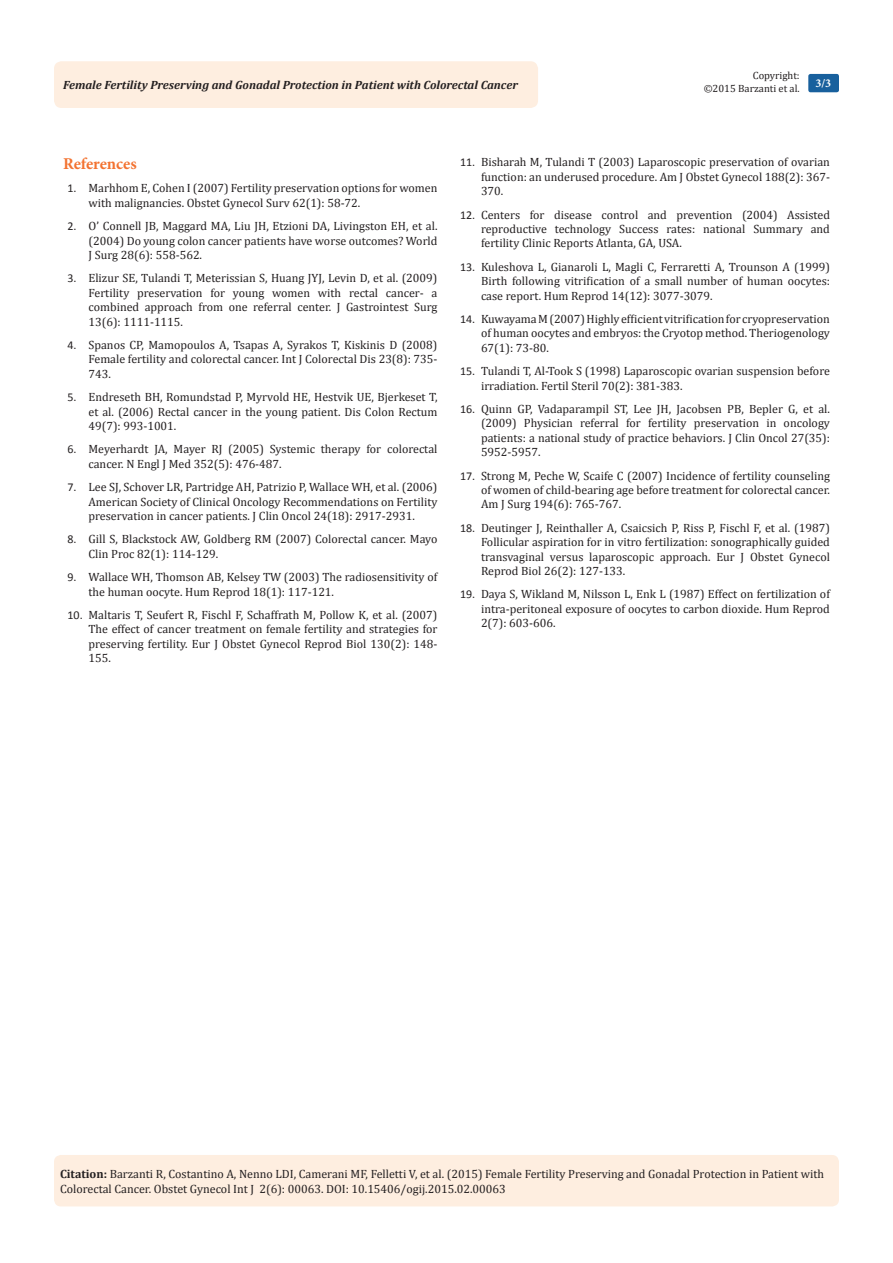
<style>
.page{position:relative;width:893px;height:1263px;background:#fff}
.page>*{position:absolute;margin:0;border:0;box-sizing:border-box;transform-origin:0 0}
.t1{font:700 16.5px "Minion Pro";letter-spacing:-.005em;color:#f37331}
.Citation{font:12px/14.4px "Cambria";color:#231f20;text-align:justify}
.t2{font:italic 700 12px "Cambria";color:#231f20}
.t3{font:700 12px "Minion Pro";color:#fff}
.t4{font:10.5px "Cambria";color:#231f20}
.s1{font-family:"Calibri"}
.s2{font-weight:700}
</style>
<div class="page">
<div style="left:54px;top:61px;width:484px;height:47px;background:#feeee0;border-radius:8px"></div>
<div style="left:808px;top:74px;width:31px;height:18px;background:#18609d;border-radius:2px"></div>
<div style="left:54px;top:1155px;width:785px;height:51px;background:#feeee0;border-radius:7px"></div>
<p class="t4" style="left:753px;top:69px;width:48px">Copyright:</p>
<p class="t4" style="left:704px;top:82px;width:98px">©2015 Barzanti et al.</p>
<p class="t2" style="left:63px;top:77px;width:456px">Female Fertility Preserving and Gonadal Protection in Patient with Colorectal Cancer</p>
<p class="t3" style="left:815px;top:75px;width:17px">3/3</p>
<p class="t1" style="left:63px;top:152px;width:75px">References</p>
<p class="Citation" style="left:88px;top:181px;width:350px;text-indent:-21px"><span class="s1">1.</span> Marhhom E, Cohen I (2007) Fertility preservation options for women with malignancies. Obstet Gynecol Surv 62(1): 58-72.</p>
<p class="Citation" style="left:88px;top:219px;width:350px;text-indent:-21px"><span class="s1">2.</span> O’ Connell JB, Maggard MA, Liu JH, Etzioni DA, Livingston EH, et al. (2004) Do young colon cancer patients have worse outcomes? World J Surg 28(6): 558-562.</p>
<p class="Citation" style="left:88px;top:271px;width:350px;text-indent:-21px"><span class="s1">3.</span> Elizur SE, Tulandi T, Meterissian S, Huang JYJ, Levin D, et al. (2009)<br>Fertility preservation for young women with rectal cancer- a combined approach from one referral center. J Gastrointest Surg 13(6): 1111-1115.</p>
<p class="Citation" style="left:88px;top:338px;width:350px;text-indent:-21px"><span class="s1">4.</span> Spanos CP, Mamopoulos A, Tsapas A, Syrakos T, Kiskinis D (2008)<br>Female fertility and colorectal cancer. Int J Colorectal Dis 23(8): 735- 743.</p>
<p class="Citation" style="left:88px;top:390px;width:350px;text-indent:-21px"><span class="s1">5.</span> Endreseth BH, Romundstad P, Myrvold HE, Hestvik UE, Bjerkeset T, et al. (2006) Rectal cancer in the young patient. Dis Colon Rectum 49(7): 993-1001.</p>
<p class="Citation" style="left:88px;top:442px;width:350px;text-indent:-21px"><span class="s1">6.</span> Meyerhardt JA, Mayer RJ (2005) Systemic therapy for colorectal cancer. N Engl J Med 352(5): 476-487.</p>
<p class="Citation" style="left:88px;top:480px;width:350px;text-indent:-21px"><span class="s1">7.</span> Lee SJ, Schover LR, Partridge AH, Patrizio P, Wallace WH, et al. (2006)<br>American Society of Clinical Oncology Recommendations on Fertility preservation in cancer patients. J Clin Oncol 24(18): 2917-2931.</p>
<p class="Citation" style="left:88px;top:532px;width:350px;text-indent:-21px"><span class="s1">8.</span> Gill S, Blackstock AW, Goldberg RM (2007) Colorectal cancer. Mayo<br>Clin Proc 82(1): 114-129.</p>
<p class="Citation" style="left:88px;top:570px;width:350px;text-indent:-21px"><span class="s1">9.</span> Wallace WH, Thomson AB, Kelsey TW (2003) The radiosensitivity of the human oocyte. Hum Reprod 18(1): 117-121.</p>
<p class="Citation" style="left:88px;top:608px;width:350px;text-indent:-21px"><span class="s1">10.</span> Maltaris T, Seufert R, Fischl F, Schaffrath M, Pollow K, et al. (2007)<br>The effect of cancer treatment on female fertility and strategies for preserving fertility. Eur J Obstet Gynecol Reprod Biol 130(2): 148- 155.</p>
<p class="Citation" style="left:481px;top:155px;width:350px;text-indent:-21px"><span class="s1">11.</span> Bisharah M, Tulandi T (2003) Laparoscopic preservation of ovarian function: an underused procedure. Am J Obstet Gynecol 188(2): 367- 370.</p>
<p class="Citation" style="left:481px;top:207px;width:350px;text-indent:-21px"><span class="s1">12.</span> Centers for disease control and prevention (2004) Assisted reproductive technology Success rates: national Summary and fertility Clinic Reports Atlanta, GA, USA.</p>
<p class="Citation" style="left:481px;top:259px;width:350px;text-indent:-21px"><span class="s1">13.</span> Kuleshova L, Gianaroli L, Magli C, Ferraretti A, Trounson A (1999)<br>Birth following vitrification of a small number of human oocytes: case report. Hum Reprod 14(12): 3077-3079.</p>
<p class="Citation" style="left:481px;top:312px;width:350px;text-indent:-21px"><span class="s1">14.</span> Kuwayama M (2007) Highly efficient vitrification for cryopreservation of human oocytes and embryos: the Cryotop method. Theriogenology 67(1): 73-80.</p>
<p class="Citation" style="left:481px;top:364px;width:350px;text-indent:-21px"><span class="s1">15.</span> Tulandi T, Al-Took S (1998) Laparoscopic ovarian suspension before irradiation. Fertil Steril 70(2): 381-383.</p>
<p class="Citation" style="left:481px;top:402px;width:350px;text-indent:-21px"><span class="s1">16.</span> Quinn GP, Vadaparampil ST, Lee JH, Jacobsen PB, Bepler G, et al. (2009) Physician referral for fertility preservation in oncology patients: a national study of practice behaviors. J Clin Oncol 27(35):<br>5952-5957.</p>
<p class="Citation" style="left:481px;top:468px;width:350px;text-indent:-21px"><span class="s1">17.</span> Strong M, Peche W, Scaife C (2007) Incidence of fertility counseling of women of child-bearing age before treatment for colorectal cancer.<br>Am J Surg 194(6): 765-767.</p>
<p class="Citation" style="left:481px;top:520px;width:350px;text-indent:-21px"><span class="s1">18.</span> Deutinger J, Reinthaller A, Csaicsich P, Riss P, Fischl F, et al. (1987)<br>Follicular aspiration for in vitro fertilization: sonographically guided transvaginal versus laparoscopic approach. Eur J Obstet Gynecol Reprod Biol 26(2): 127-133.</p>
<p class="Citation" style="left:481px;top:587px;width:350px;text-indent:-21px"><span class="s1">19.</span> Daya S, Wikland M, Nilsson L, Enk L (1987) Effect on fertilization of intra-peritoneal exposure of oocytes to carbon dioxide. Hum Reprod 2(7): 603-606.</p>
<p class="Citation" style="left:60px;top:1167px;width:766px"><span class="s2">Citation:</span> Barzanti R, Costantino A, Nenno LDI, Camerani MF, Felletti V, et al. (2015) Female Fertility Preserving and Gonadal Protection in Patient with<br>Colorectal Cancer. Obstet Gynecol Int J 2(6): 00063. DOI: 10.15406/ogij.2015.02.00063</p>
</div>
